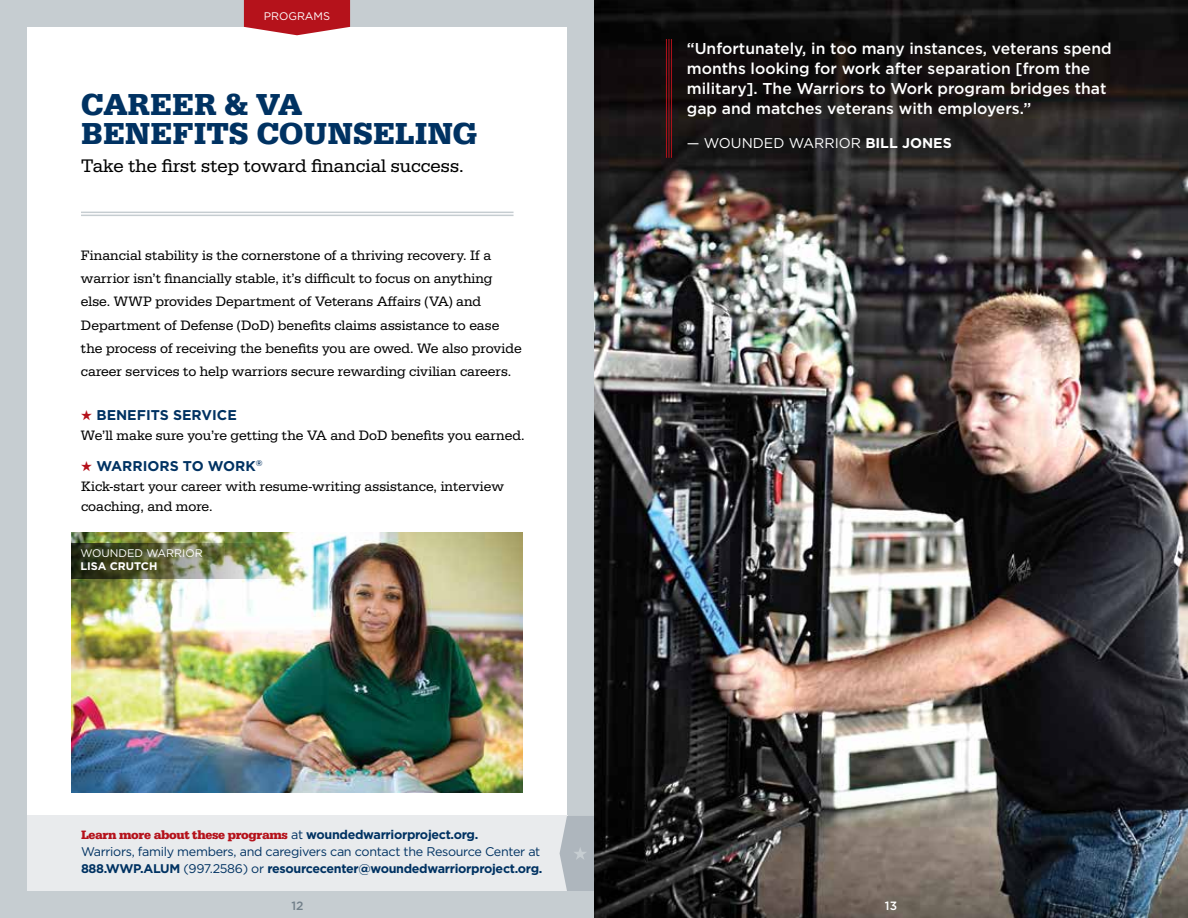
<style>
.page{position:relative;width:1188px;height:918px;background:#fff}
.page>*{position:absolute;margin:0;border:0;box-sizing:border-box;transform-origin:0 0}
.t1{font:700 31.5px/29.5px "Serifa";color:#003262}
.t2{font:18.9px "Serifa";color:#000}
.t3{font:500 15.75px/20.1px "Gotham";color:#fff}
.t4{font:14.1px/23.2px "Serifa";color:#000}
.t5{font:700 14.1px "Gotham";color:#003262}
.t6{font:14.1px "Gotham";color:#fff}
.t7{font:12.6px/17px "Gotham";letter-spacing:-.025em;color:#003262}
.t8{font:700 12.6px "Serifa";letter-spacing:-.025em;color:#b5121b}
.t9{font:500 12px "Gotham";color:#72808a}
.t10{font:500 12px "Gotham";color:#fff}
.t11{font:10.95px "Gotham";color:#fff}
.t12{font:700 10.95px "Gotham";color:#fff}
.s1{color:#b5121b}
.s2{font-family:"Gotham";font-weight:400;color:#003262}
.s3{font-family:"Gotham";color:#003262}
.s4{font-weight:700}
</style>
<div class="page">
<div style="left:0;top:0;width:594px;height:918px;background:#c6cdd1"></div>
<div style="left:27px;top:27px;width:540px;height:864px;background:#fff"></div>
<img style="left:594px;top:0;width:594px;height:918px">
<svg style="left:244px;top:0;width:106px;height:35px;background:#bd2c34"></svg>
<hr style="left:81px;top:212px;width:433px;height:1px;background:#c6cdd1">
<hr style="left:81px;top:215px;width:433px;height:1px;background:#c6cdd1">
<div style="left:27px;top:816px;width:541px;height:75px;background:#e9ebed"></div>
<hr style="left:666px;top:39px;width:1px;height:119px;background:#b5121b">
<hr style="left:668px;top:39px;width:1px;height:119px;background:#b5121b">
<hr style="left:671px;top:39px;width:1px;height:119px;background:#b5121b">
<svg style="left:560px;top:816px;width:34px;height:75px;background:#b4bbc2"></svg>
<img style="left:71px;top:532px;width:452px;height:261px">
<img style="left:71px;top:543px;width:272px;height:35px">
<p class="t11" style="left:264px;top:10px;width:68px">PROGRAMS</p>
<h1 class="t1" style="left:81px;top:89px;width:397px">CAREER &amp; VA<br>BENEFITS COUNSELING</h1>
<h2 class="t2" style="left:81px;top:155px;width:384px">Take the first step toward financial success.</h2>
<p class="t4" style="left:81px;top:244px;width:442px">Financial stability is the cornerstone of a thriving recovery. If a warrior isn’t financially stable, it’s difficult to focus on anything else. WWP provides Department of Veterans Affairs (VA) and Department of Defense (DoD) benefits claims assistance to ease the process of receiving the benefits you are owed. We also provide career services to help warriors secure rewarding civilian careers.</p>
<p class="t5" style="left:81px;top:406px;width:157px"><span class="s1">★</span> BENEFITS SERVICE</p>
<p class="t4" style="left:81px;top:424px;width:445px">We’ll make sure you’re getting the VA and DoD benefits you earned.</p>
<p class="t5" style="left:81px;top:457px;width:183px"><span class="s1">★</span> WARRIORS TO WORK<sup>®</sup></p>
<p class="t4" style="left:81px;top:476px;width:425px;line-height:20.1px">Kick-start your career with resume-writing assistance, interview coaching, and more.</p>
<p class="t11" style="left:80px;top:548px;width:124px">WOUNDED WARRIOR</p>
<p class="t12" style="left:80px;top:560px;width:79px">LISA CRUTCH</p>
<p class="t8" style="left:81px;top:828px;width:399px">Learn more about these programs <span class="s2">at</span> <span class="s3">woundedwarriorproject.org.</span></p>
<p class="t7" style="left:81px;top:843px;width:463px">Warriors, family members, and caregivers can contact the Resource Center at<br><span class="s4">888.WWP.ALUM</span> (997.2586) or <span class="s4">resourcecenter@woundedwarriorproject.org.</span></p>
<p class="t3" style="left:687px;top:38px;width:426px">“Unfortunately, in too many instances, veterans spend months looking for work after separation [from the military]. The Warriors to Work program bridges that gap and matches veterans with employers.”</p>
<p class="t6" style="left:687px;top:135px;width:266px">— WOUNDED WARRIOR <span class="s4">BILL JONES</span></p>
<p class="t9" style="left:291px;top:899px;width:14px">12</p>
<p class="t10" style="left:885px;top:899px;width:14px">13</p>
</div>
